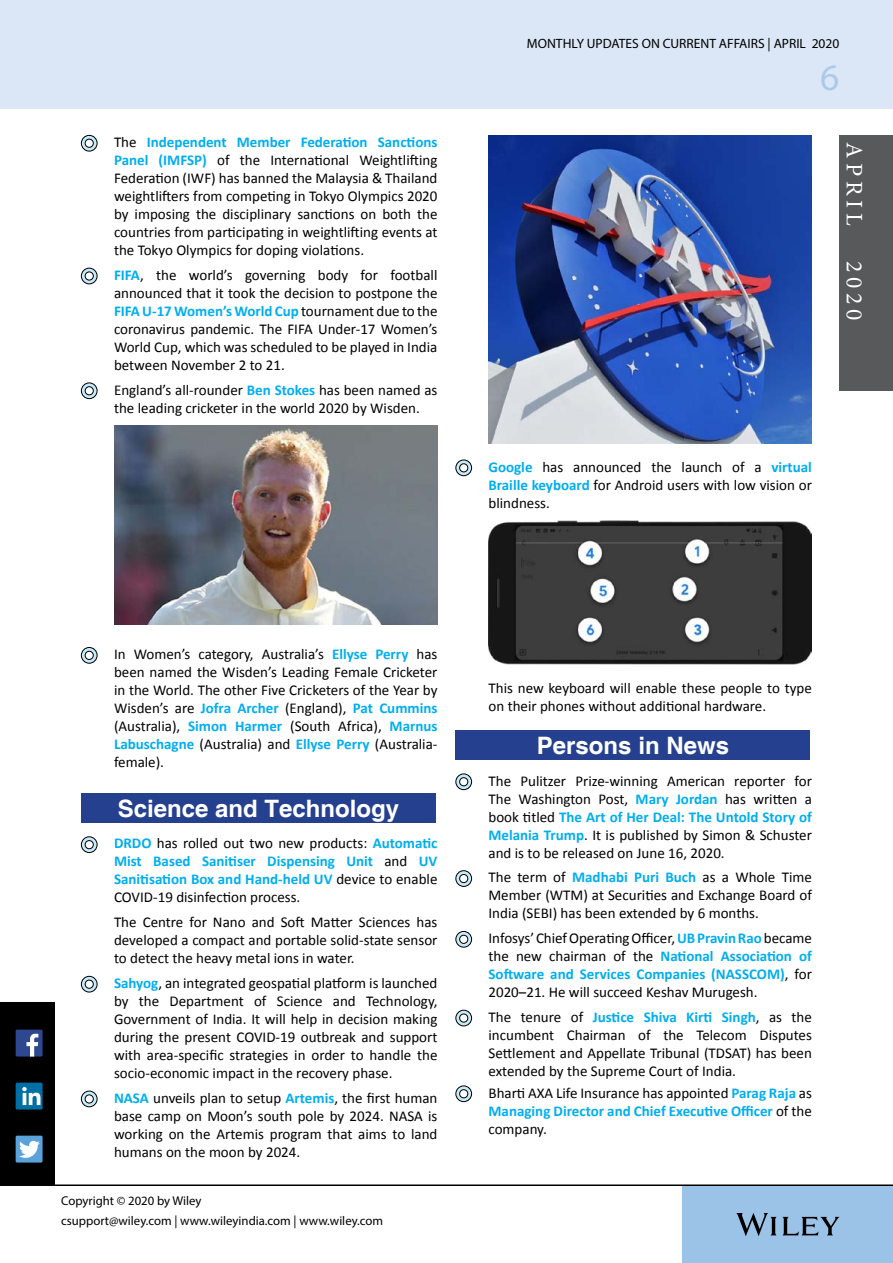
<style>
.page{position:relative;width:893px;height:1263px;background:#fff}
.page>*{position:absolute;margin:0;border:0;box-sizing:border-box;transform-origin:0 0}
.t1{font:37.5px "Myriad Pro";color:#abcaea}
.t2{font:700 24px "Helvetica";color:#fff}
.t3{font:23.55px "Minion Pro";letter-spacing:.2em;color:#fff}
.t4{font:15px/18px "Calibri";color:#000;text-align:justify}
.t5{font:700 15px/18px "Calibri";color:#00aeef;text-align:justify}
.t6{font:13.5px "Myriad Pro";color:#000}
.t7{font:12.75px "Myriad Pro";color:#000}
.s1{font-weight:700;color:#00aeef}
.s2{font-weight:400;color:#000}
</style>
<div class="page">
<div style="left:683px;top:1186px;width:210px;height:77px;background:#9bc2e7"></div>
<div style="left:1px;top:0;width:892px;height:108px;background:#dbe7f6"></div>
<svg style="left:736px;top:1213px;width:103px;height:23px"></svg>
<hr style="left:0;top:1184px;width:893px;height:2px;background:#000">
<div style="left:839px;top:135px;width:54px;height:256px;background:#58595b"></div>
<div style="left:0;top:1002px;width:54px;height:182px;background:#000"></div>
<div style="left:16px;top:1136px;width:27px;height:26px;background:#59a3da"></div>
<svg style="left:19px;top:1141px;width:21px;height:17px"></svg>
<div style="left:16px;top:1030px;width:27px;height:26px;background:#2e4890"></div>
<svg style="left:27px;top:1034px;width:11px;height:22px"></svg>
<div style="left:16px;top:1083px;width:27px;height:26px;background:#006fa5"></div>
<svg style="left:22px;top:1087px;width:18px;height:18px"></svg>
<svg style="left:81px;top:135px;width:16px;height:16px"></svg>
<div style="left:81px;top:135px;width:16px;height:16px;border:1px solid #000;border-radius:50%"></div>
<div style="left:85px;top:139px;width:8px;height:8px;background:#fff;border-radius:50%"></div>
<div style="left:85px;top:139px;width:9px;height:9px;border:1px solid #000;border-radius:50%"></div>
<svg style="left:81px;top:268px;width:16px;height:16px"></svg>
<div style="left:81px;top:268px;width:16px;height:16px;border:1px solid #000;border-radius:50%"></div>
<div style="left:85px;top:272px;width:8px;height:8px;background:#fff;border-radius:50%"></div>
<div style="left:85px;top:271px;width:9px;height:9px;border:1px solid #000;border-radius:50%"></div>
<svg style="left:81px;top:383px;width:16px;height:16px"></svg>
<div style="left:81px;top:383px;width:16px;height:16px;border:1px solid #000;border-radius:50%"></div>
<div style="left:85px;top:387px;width:8px;height:8px;background:#fff;border-radius:50%"></div>
<div style="left:85px;top:386px;width:9px;height:9px;border:1px solid #000;border-radius:50%"></div>
<img style="left:114px;top:426px;width:323px;height:198px">
<svg style="left:81px;top:647px;width:16px;height:16px"></svg>
<div style="left:81px;top:647px;width:16px;height:17px;border:1px solid #000;border-radius:50%"></div>
<div style="left:85px;top:651px;width:8px;height:8px;background:#fff;border-radius:50%"></div>
<div style="left:85px;top:651px;width:9px;height:9px;border:1px solid #000;border-radius:50%"></div>
<div style="left:81px;top:793px;width:355px;height:30px;background:#25408f"></div>
<svg style="left:81px;top:837px;width:16px;height:15px"></svg>
<div style="left:81px;top:836px;width:16px;height:17px;border:1px solid #000;border-radius:50%"></div>
<div style="left:85px;top:840px;width:8px;height:9px;background:#fff;border-radius:50%"></div>
<div style="left:85px;top:840px;width:9px;height:9px;border:1px solid #000;border-radius:50%"></div>
<svg style="left:81px;top:976px;width:16px;height:16px"></svg>
<div style="left:81px;top:976px;width:16px;height:16px;border:1px solid #000;border-radius:50%"></div>
<div style="left:85px;top:980px;width:8px;height:8px;background:#fff;border-radius:50%"></div>
<div style="left:85px;top:980px;width:9px;height:9px;border:1px solid #000;border-radius:50%"></div>
<svg style="left:81px;top:1091px;width:16px;height:16px"></svg>
<div style="left:81px;top:1091px;width:16px;height:16px;border:1px solid #000;border-radius:50%"></div>
<div style="left:85px;top:1095px;width:8px;height:8px;background:#fff;border-radius:50%"></div>
<div style="left:85px;top:1094px;width:9px;height:9px;border:1px solid #000;border-radius:50%"></div>
<img style="left:488px;top:135px;width:324px;height:308px">
<svg style="left:456px;top:460px;width:16px;height:16px"></svg>
<div style="left:455px;top:460px;width:17px;height:16px;border:1px solid #000;border-radius:50%"></div>
<div style="left:460px;top:464px;width:8px;height:8px;background:#fff;border-radius:50%"></div>
<div style="left:459px;top:463px;width:9px;height:9px;border:1px solid #000;border-radius:50%"></div>
<img style="left:488px;top:521px;width:324px;height:144px">
<div style="left:455px;top:730px;width:355px;height:30px;background:#25408f"></div>
<svg style="left:456px;top:774px;width:16px;height:16px"></svg>
<div style="left:455px;top:773px;width:17px;height:17px;border:1px solid #000;border-radius:50%"></div>
<div style="left:460px;top:778px;width:8px;height:8px;background:#fff;border-radius:50%"></div>
<div style="left:459px;top:777px;width:9px;height:9px;border:1px solid #000;border-radius:50%"></div>
<svg style="left:456px;top:871px;width:16px;height:15px"></svg>
<div style="left:455px;top:870px;width:17px;height:17px;border:1px solid #000;border-radius:50%"></div>
<div style="left:460px;top:874px;width:8px;height:9px;background:#fff;border-radius:50%"></div>
<div style="left:459px;top:874px;width:9px;height:9px;border:1px solid #000;border-radius:50%"></div>
<svg style="left:456px;top:931px;width:16px;height:16px"></svg>
<div style="left:455px;top:931px;width:17px;height:16px;border:1px solid #000;border-radius:50%"></div>
<div style="left:460px;top:935px;width:8px;height:8px;background:#fff;border-radius:50%"></div>
<div style="left:459px;top:935px;width:9px;height:9px;border:1px solid #000;border-radius:50%"></div>
<svg style="left:456px;top:1010px;width:16px;height:16px"></svg>
<div style="left:455px;top:1010px;width:17px;height:16px;border:1px solid #000;border-radius:50%"></div>
<div style="left:460px;top:1014px;width:8px;height:8px;background:#fff;border-radius:50%"></div>
<div style="left:459px;top:1013px;width:9px;height:9px;border:1px solid #000;border-radius:50%"></div>
<svg style="left:456px;top:1086px;width:16px;height:16px"></svg>
<div style="left:455px;top:1085px;width:17px;height:17px;border:1px solid #000;border-radius:50%"></div>
<div style="left:460px;top:1090px;width:8px;height:8px;background:#fff;border-radius:50%"></div>
<div style="left:459px;top:1089px;width:9px;height:9px;border:1px solid #000;border-radius:50%"></div>
<p class="t4" style="left:114px;top:133px;width:325px">The <span class="s1">Independent Member Federation Sanctions Panel (IMFSP)</span> of the International Weightlifting Federation (IWF) has banned the Malaysia &amp; Thailand weightlifters from competing in Tokyo Olympics 2020 by imposing the disciplinary sanctions on both the countries from participating in weightlifting events at the Tokyo Olympics for doping violations.</p>
<p class="t4" style="left:114px;top:266px;width:325px"><span class="s1">FIFA</span>, the world’s governing body for football announced that it took the decision to postpone the <span class="s1">FIFA U-17 Women’s World Cup</span> tournament due to the coronavirus pandemic. The FIFA Under-17 Women’s World Cup, which was scheduled to be played in India between November 2 to 21.</p>
<p class="t4" style="left:114px;top:381px;width:325px">England’s all-rounder <span class="s1">Ben Stokes</span> has been named as the leading cricketer in the world 2020 by Wisden.</p>
<p class="t6" style="left:527px;top:35px;width:314px">MONTHLY UPDATES ON CURRENT AFFAIRS | APRIL 2020</p>
<h1 class="t1" style="left:820px;top:54px;width:21px">6</h1>
<h3 class="t3" style="left:870px;top:142px;width:85px;rotate:90deg">APRIL</h3>
<h3 class="t3" style="left:870px;top:261px;width:61px;rotate:90deg">2020</h3>
<p class="t4" style="left:488px;top:458px;width:325px"><span class="s1">Google</span> has announced the launch of a <span class="s1">virtual Braille keyboard</span> for Android users with low vision or blindness.</p>
<p class="t4" style="left:114px;top:645px;width:325px">In Women’s category, Australia’s <span class="s1">Ellyse Perry</span> has been named the Wisden’s Leading Female Cricketer in the World. The other Five Cricketers of the Year by Wisden’s are <span class="s1">Jofra Archer</span> (England), <span class="s1">Pat Cummins </span>(Australia), <span class="s1">Simon Harmer</span> (South Africa), <span class="s1">Marnus Labuschagne</span> (Australia) and <span class="s1">Ellyse Perry</span> (Australia&shy;female).</p>
<h2 class="t2" style="left:118px;top:794px;width:283px">Science and Technology</h2>
<p class="t5" style="left:114px;top:834px;width:325px">DRDO <span class="s2">has rolled out two new products:</span> Automatic Mist Based Sanitiser Dispensing Unit <span class="s2">and</span> UV Sanitisation Box and Hand-held UV <span class="s2">device to enable COVID-19 disinfection process.</span></p>
<p class="t4" style="left:114px;top:913px;width:325px">The Centre for Nano and Soft Matter Sciences has developed a compact and portable solid-state sensor to detect the heavy metal ions in water.</p>
<p class="t4" style="left:114px;top:974px;width:325px"><span class="s1">Sahyog</span>, an integrated geospatial platform is launched by the Department of Science and Technology, Government of India. It will help in decision making during the present COVID-19 outbreak and support with area-specific strategies in order to handle the socio-economic impact in the recovery phase.</p>
<p class="t4" style="left:114px;top:1089px;width:325px"><span class="s1">NASA</span> unveils plan to setup <span class="s1">Artemis</span>, the first human base camp on Moon’s south pole by 2024. NASA is working on the Artemis program that aims to land humans on the moon by 2024.</p>
<p class="t7" style="left:61px;top:1193px;width:142px">Copyright © 2020 by Wiley</p>
<p class="t7" style="left:61px;top:1212px;width:323px">csupport@wiley.com | www.wileyindia.com | www.wiley.com</p>
<p class="t4" style="left:488px;top:679px;width:325px">This new keyboard will enable these people to type on their phones without additional hardware.</p>
<h2 class="t2" style="left:537px;top:731px;width:194px">Persons in News</h2>
<p class="t4" style="left:488px;top:771px;width:325px">The Pulitzer Prize-winning American reporter for The Washington Post, <span class="s1">Mary Jordan</span> has written a book titled <span class="s1">The Art of Her Deal: The Untold Story of Melania Trump</span>. It is published by Simon &amp; Schuster and is to be released on June 16, 2020.</p>
<p class="t4" style="left:488px;top:868px;width:325px">The term of <span class="s1">Madhabi Puri Buch</span> as a Whole Time Member (WTM) at Securities and Exchange Board of India (SEBI) has been extended by 6 months.</p>
<p class="t4" style="left:488px;top:929px;width:325px">Infosys’ Chief Operating Officer, <span class="s1">UB Pravin Rao</span> became the new chairman of the <span class="s1">National Association of Software and Services Companies (NASSCOM)</span>, for 2020–21. He will succeed Keshav Murugesh.</p>
<p class="t4" style="left:488px;top:1008px;width:325px">The tenure of <span class="s1">Justice Shiva Kirti Singh</span>, as the incumbent Chairman of the Telecom Disputes Settlement and Appellate Tribunal (TDSAT) has been extended by the Supreme Court of India.</p>
<p class="t4" style="left:488px;top:1083px;width:325px">Bharti AXA Life Insurance has appointed <span class="s1">Parag Raja</span> as <span class="s1">Managing Director and Chief Executive Officer</span> of the company.</p>
</div>
